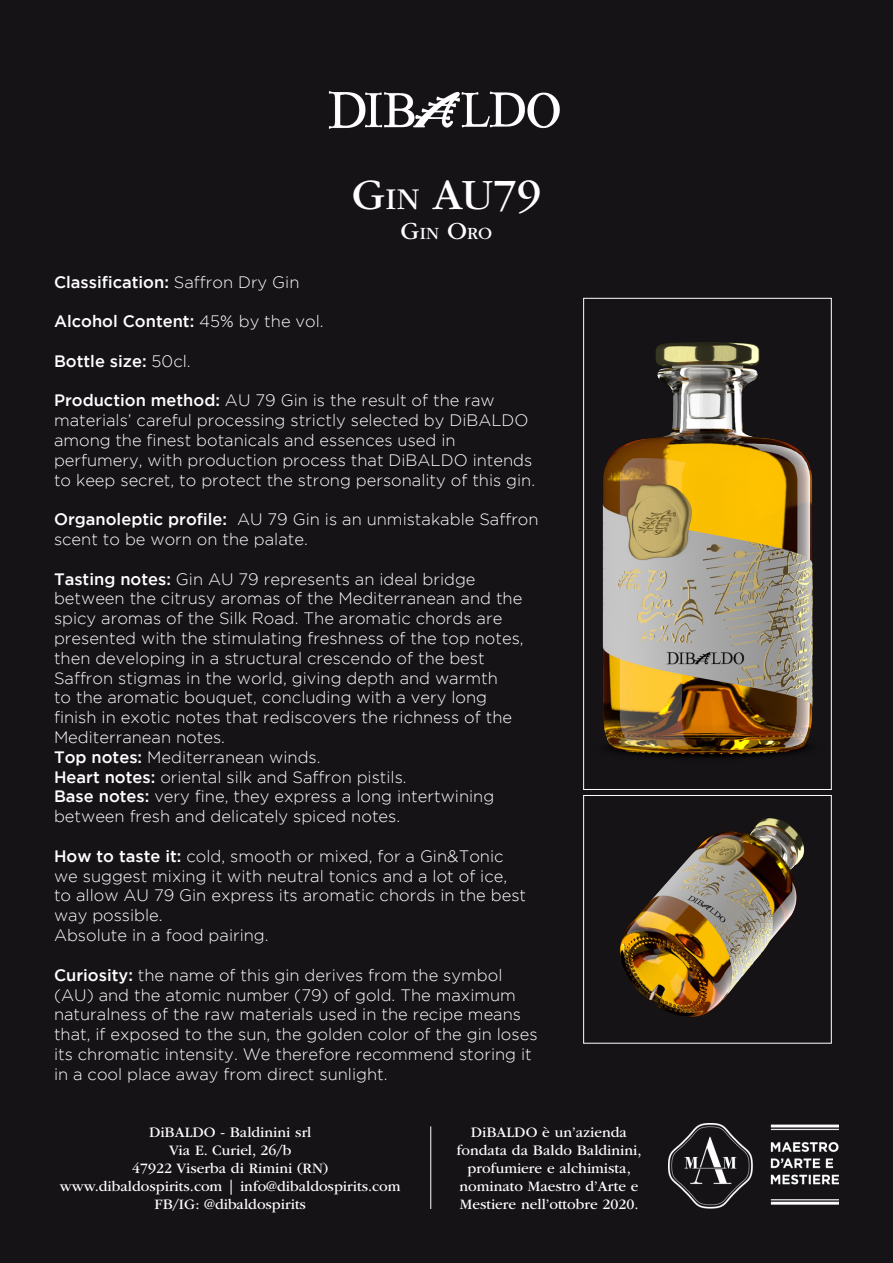
<style>
.page{position:relative;width:893px;height:1263px;background:#161317}
.page>*{position:absolute;margin:0;border:0;box-sizing:border-box;transform-origin:0 0}
.t1{font:45px "ITC Garamond Std";color:#fff}
.t2{font:17.85px "ITC Garamond Std";color:#fff}
.t3{font:300 16.5px/19.8px "Gotham";color:#fff}
.t4{font:500 16.5px "Gotham";color:#fff}
.t5{font:15px/18px "ITC Garamond Std";color:#fff;text-align:center}
.s1{font-size:31.5px}
.s2{font-size:25.5px}
.s3{font-weight:300}
.s4{font-weight:500}
</style>
<div class="page">
<img style="left:328px;top:91px;width:232px;height:38px">
<img style="left:602px;top:342px;width:211px;height:416px">
<div style="left:583px;top:298px;width:248px;height:492px;border:1px solid #fff"></div>
<img style="left:669px;top:1124px;width:170px;height:85px">
<hr style="left:430px;top:1126px;width:1px;height:83px;background:#fff">
<img style="left:620px;top:818px;width:185px;height:199px">
<div style="left:583px;top:795px;width:248px;height:248px;border:1px solid #fff"></div>
<p class="t1" style="left:352px;top:170px;width:191px">G<span class="s1">IN</span> AU79</p>
<p class="t2" style="left:401px;top:224px;width:92px"><span class="s2">G</span>IN <span class="s2">O</span>RO</p>
<p class="t4" style="left:54px;top:272px;width:247px">Classification: <span class="s3">Saffron Dry Gin</span></p>
<p class="t4" style="left:54px;top:312px;width:271px">Alcohol Content: <span class="s3">45% by the vol.</span></p>
<p class="t4" style="left:54px;top:352px;width:138px">Bottle size: <span class="s3">50cl.</span></p>
<p class="t3" style="left:54px;top:390px;width:483px"><span class="s4">Production method:</span> AU 79 Gin is the result of the raw materials’ careful processing strictly selected by DiBALDO among the finest botanicals and essences used in perfumery, with production process that DiBALDO intends to keep secret, to protect the strong personality of this gin.</p>
<p class="t3" style="left:54px;top:509px;width:486px"><span class="s4">Organoleptic profile:</span> AU 79 Gin is an unmistakable Saffron scent to be worn on the palate.</p>
<p class="t3" style="left:54px;top:569px;width:471px"><span class="s4">Tasting notes:</span> Gin AU 79 represents an ideal bridge between the citrusy aromas of the Mediterranean and the spicy aromas of the Silk Road. The aromatic chords are presented with the stimulating freshness of the top notes, then developing in a structural crescendo of the best Saffron stigmas in the world, giving depth and warmth<br>to the aromatic bouquet, concluding with a very long finish in exotic notes that rediscovers the richness of the Mediterranean notes.</p>
<p class="t3" style="left:54px;top:747px;width:268px"><span class="s4">Top notes:</span> Mediterranean winds.</p>
<p class="t3" style="left:54px;top:767px;width:354px"><span class="s4">Heart notes:</span> oriental silk and Saffron pistils.</p>
<p class="t3" style="left:54px;top:786px;width:442px"><span class="s4">Base notes:</span> very fine, they express a long intertwining between fresh and delicately spiced notes.</p>
<p class="t3" style="left:54px;top:846px;width:474px"><span class="s4">How to taste it:</span> cold, smooth or mixed, for a Gin&amp;Tonic we suggest mixing it with neutral tonics and a lot of ice, to allow AU 79 Gin express its aromatic chords in the best way possible.</p>
<p class="t3" style="left:54px;top:925px;width:216px">Absolute in a food pairing.</p>
<p class="t3" style="left:54px;top:965px;width:485px"><span class="s4">Curiosity:</span> the name of this gin derives from the symbol (AU) and the atomic number (79) of gold. The maximum naturalness of the raw materials used in the recipe means that, if exposed to the sun, the golden color of the gin loses its chromatic intensity. We therefore recommend storing it in a cool place away from direct sunlight.</p>
<p class="t5" style="left:149px;top:1123px;width:164px">DiBALDO - Baldinini srl</p>
<p class="t5" style="left:169px;top:1141px;width:124px">Via E. Curiel, 26/b</p>
<p class="t5" style="left:132px;top:1159px;width:198px">47922 Viserba di Rimini (RN)</p>
<p class="t5" style="left:60px;top:1177px;width:342px">www.dibaldospirits.com | info@dibaldospirits.com</p>
<p class="t5" style="left:154px;top:1195px;width:153px">FB/IG: @dibaldospirits</p>
<p class="t5" style="left:457px;top:1123px;width:186px">DiBALDO è un’azienda fondata da Baldo Baldinini, profumiere e alchimista, nominato Maestro d’Arte e<br>Mestiere nell’ottobre 2020.</p>
</div>
